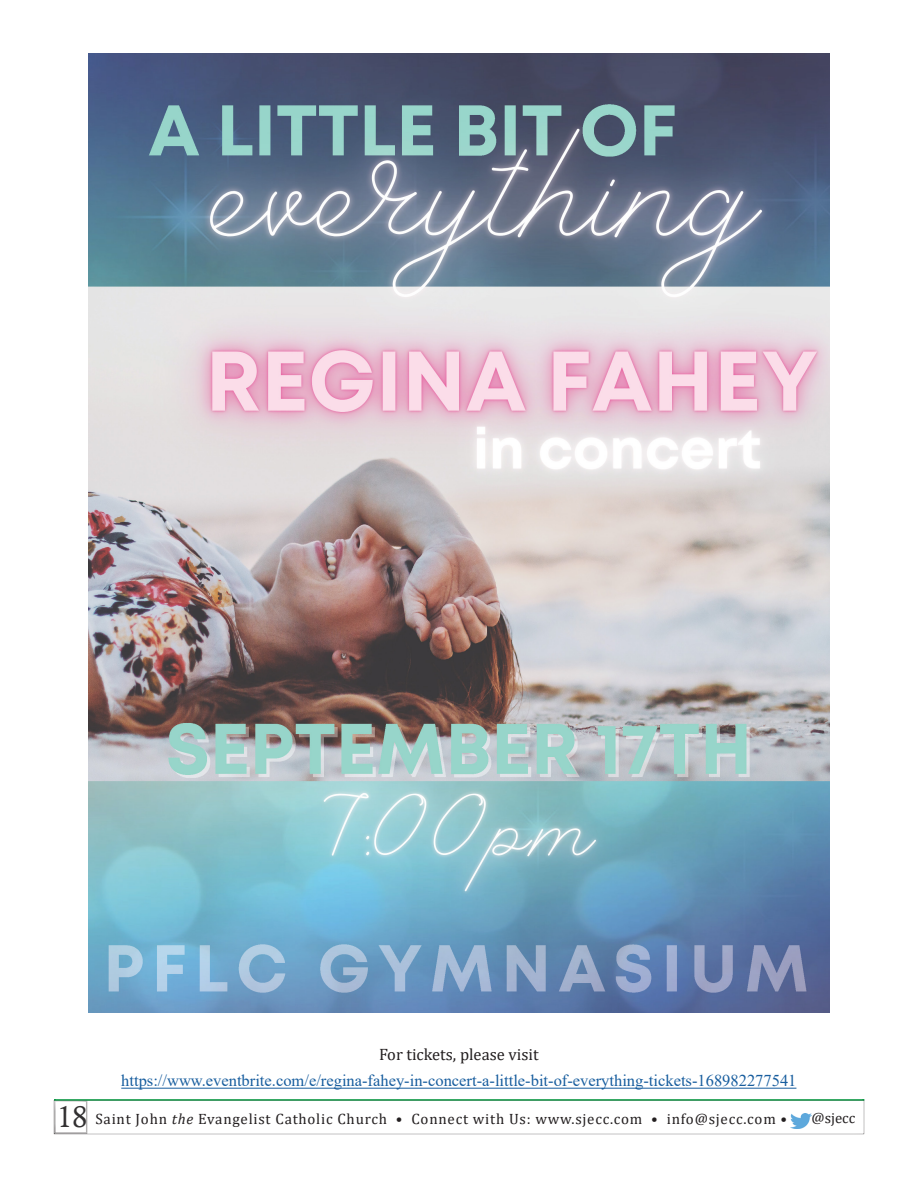
<style>
.page{position:relative;width:918px;height:1188px;background:#fff}
.page>*{position:absolute;margin:0;border:0;box-sizing:border-box;transform-origin:0 0}
.Main_Text_-_bulletin{font:16.5px "Times New Roman";color:#175d9e}
.Main_Text_-_bulletin-2{font:16.5px "Cambria";color:#231f20}
.t1{font:15px "Cambria";letter-spacing:.05em;color:#231f20}
.t2{font:14.85px "Cambria";color:#231f20}
.s1{font-family:"Calisto";font-size:30px;color:#312f30}
.s2{font-style:italic}
</style>
<div class="page">
<img style="left:791px;top:1114px;width:20px;height:15px">
<hr style="left:121px;top:1088px;width:675px;height:1px;background:#175d9e">
<img style="left:88px;top:53px;width:741px;height:959px">
<p class="Main_Text_-_bulletin-2" style="left:379px;top:1044px;width:161px">For tickets, please visit</p>
<p class="Main_Text_-_bulletin" style="left:121px;top:1069px;width:677px">https://www.eventbrite.com/e/regina-fahey-in-concert-a-little-bit-of-everything-tickets-168982277541</p>
<p class="t1" style="left:57px;top:1110px;width:732px"><span class="s1">18</span> Saint John <span class="s2">the</span> Evangelist Catholic Church • Connect with Us: www.sjecc.com • info@sjecc.com •</p>
<p class="t2" style="left:812px;top:1109px;width:45px">@sjecc</p>
</div>
